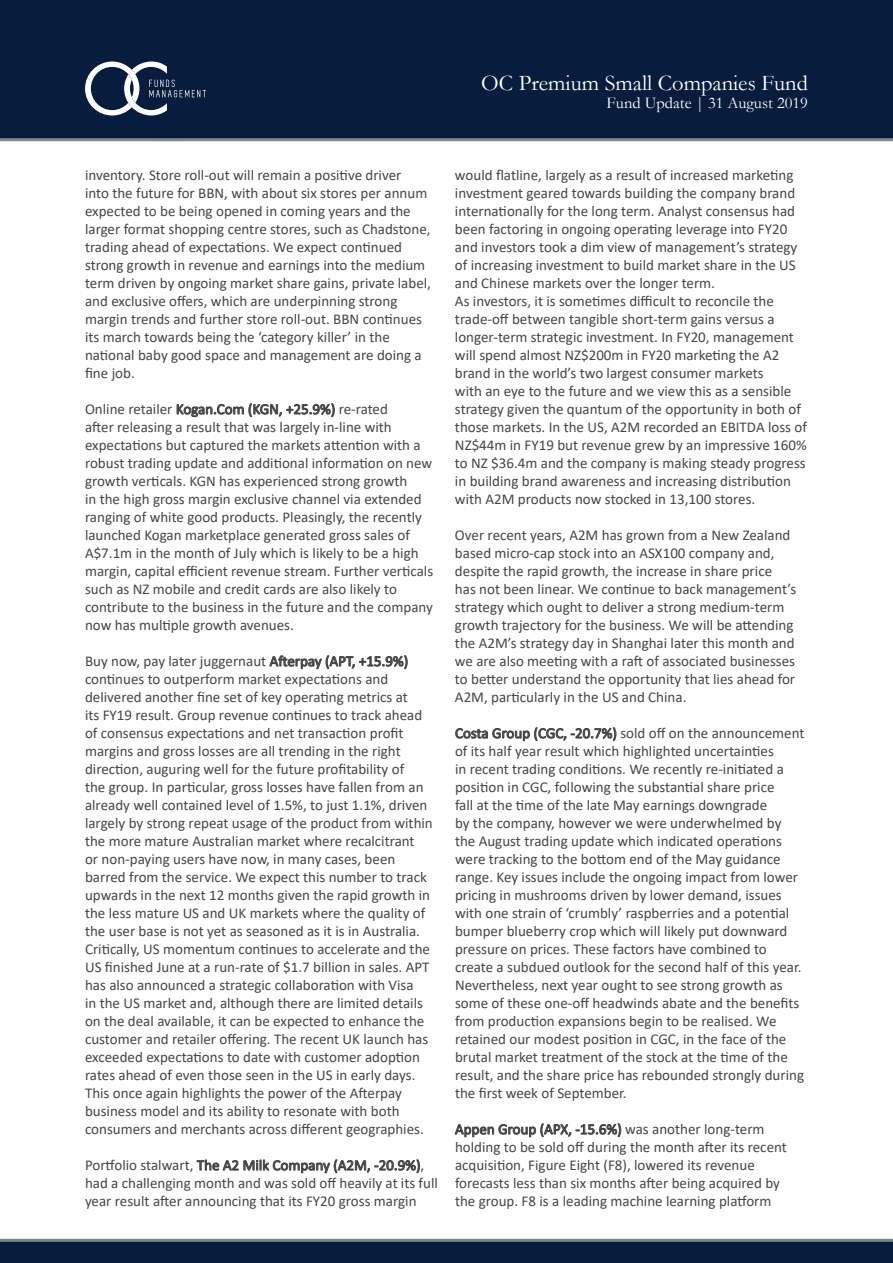
<style>
.page{position:relative;width:893px;height:1263px;background:#fff}
.page>*{position:absolute;margin:0;border:0;box-sizing:border-box;transform-origin:0 0}
.t1{font:22.5px "Garamond";color:#fff}
.t2{font:16.5px "Garamond";color:#fff}
.t3{font:15px/18px "Calibri";color:#454647}
</style>
<div class="page">
<div style="left:0;top:1240px;width:893px;height:23px;background:#081d3e"></div>
<hr style="left:0;top:1239px;width:893px;height:3px;background:#7e868d">
<div style="left:0;top:0;width:893px;height:138px;background:#081d3e"></div>
<hr style="left:0;top:138px;width:893px;height:3px;background:#7e868d">
<svg style="left:85px;top:61px;width:121px;height:54px"></svg>
<svg style="left:177px;top:403px;width:158px;height:15px"></svg>
<svg style="left:269px;top:655px;width:139px;height:15px"></svg>
<svg style="left:197px;top:1159px;width:223px;height:15px"></svg>
<svg style="left:455px;top:727px;width:161px;height:15px"></svg>
<svg style="left:455px;top:1123px;width:166px;height:15px"></svg>
<h1 class="t1" style="left:481px;top:68px;width:328px">OC Premium Small Companies Fund</h1>
<p class="t2" style="left:607px;top:92px;width:203px">Fund Update | 31 August 2019</p>
<p class="t3" style="left:85px;top:166px;width:347px">inventory. Store roll-out will remain a positive driver<br>into the future for BBN, with about six stores per annum expected to be being opened in coming years and the larger format shopping centre stores, such as Chadstone, trading ahead of expectations. We expect continued strong growth in revenue and earnings into the medium term driven by ongoing market share gains, private label, and exclusive offers, which are underpinning strong margin trends and further store roll-out. BBN continues its march towards being the ‘category killer’ in the national baby good space and management are doing a fine job.</p>
<p class="t3" style="left:85px;top:400px;width:350px">Online retailer Kogan.Com (KGN, +25.9%) re-rated<br>after releasing a result that was largely in-line with expectations but captured the markets attention with a robust trading update and additional information on new growth verticals. KGN has experienced strong growth<br>in the high gross margin exclusive channel via extended ranging of white good products. Pleasingly, the recently launched Kogan marketplace generated gross sales of A$7.1m in the month of July which is likely to be a high margin, capital efficient revenue stream. Further verticals such as NZ mobile and credit cards are also likely to contribute to the business in the future and the company now has multiple growth avenues.</p>
<p class="t3" style="left:85px;top:652px;width:349px">Buy now, pay later juggernaut Afterpay (APT, +15.9%) continues to outperform market expectations and delivered another fine set of key operating metrics at<br>its FY19 result. Group revenue continues to track ahead of consensus expectations and net transaction profit margins and gross losses are all trending in the right direction, auguring well for the future profitability of<br>the group. In particular, gross losses have fallen from an already well contained level of 1.5%, to just 1.1%, driven largely by strong repeat usage of the product from within the more mature Australian market where recalcitrant<br>or non-paying users have now, in many cases, been barred from the service. We expect this number to track upwards in the next 12 months given the rapid growth in the less mature US and UK markets where the quality of the user base is not yet as seasoned as it is in Australia.<br>Critically, US momentum continues to accelerate and the US finished June at a run-rate of $1.7 billion in sales. APT has also announced a strategic collaboration with Visa<br>in the US market and, although there are limited details on the deal available, it can be expected to enhance the customer and retailer offering. The recent UK launch has exceeded expectations to date with customer adoption rates ahead of even those seen in the US in early days.<br>This once again highlights the power of the Afterpay business model and its ability to resonate with both consumers and merchants across different geographies.</p>
<p class="t3" style="left:85px;top:1156px;width:354px">Portfolio stalwart, The A2 Milk Company (A2M, -20.9%), had a challenging month and was sold off heavily at its full year result after announcing that its FY20 gross margin</p>
<p class="t3" style="left:455px;top:166px;width:353px">would flatline, largely as a result of increased marketing investment geared towards building the company brand internationally for the long term. Analyst consensus had been factoring in ongoing operating leverage into FY20 and investors took a dim view of management’s strategy of increasing investment to build market share in the US and Chinese markets over the longer term.<br>As investors, it is sometimes difficult to reconcile the trade-off between tangible short-term gains versus a longer-term strategic investment. In FY20, management will spend almost NZ$200m in FY20 marketing the A2 brand in the world’s two largest consumer markets<br>with an eye to the future and we view this as a sensible strategy given the quantum of the opportunity in both of those markets. In the US, A2M recorded an EBITDA loss of NZ$44m in FY19 but revenue grew by an impressive 160% to NZ $36.4m and the company is making steady progress in building brand awareness and increasing distribution with A2M products now stocked in 13,100 stores.</p>
<p class="t3" style="left:455px;top:526px;width:343px">Over recent years, A2M has grown from a New Zealand based micro-cap stock into an ASX100 company and, despite the rapid growth, the increase in share price has not been linear. We continue to back management’s strategy which ought to deliver a strong medium-term growth trajectory for the business. We will be attending the A2M’s strategy day in Shanghai later this month and we are also meeting with a raft of associated businesses to better understand the opportunity that lies ahead for A2M, particularly in the US and China.</p>
<p class="t3" style="left:455px;top:724px;width:351px">Costa Group (CGC, -20.7%) sold off on the announcement of its half year result which highlighted uncertainties<br>in recent trading conditions. We recently re-initiated a position in CGC, following the substantial share price<br>fall at the time of the late May earnings downgrade<br>by the company, however we were underwhelmed by the August trading update which indicated operations were tracking to the bottom end of the May guidance range. Key issues include the ongoing impact from lower pricing in mushrooms driven by lower demand, issues with one strain of ‘crumbly’ raspberries and a potential bumper blueberry crop which will likely put downward pressure on prices. These factors have combined to create a subdued outlook for the second half of this year.<br>Nevertheless, next year ought to see strong growth as some of these one-off headwinds abate and the benefits from production expansions begin to be realised. We retained our modest position in CGC, in the face of the brutal market treatment of the stock at the time of the result, and the share price has rebounded strongly during the first week of September.</p>
<p class="t3" style="left:455px;top:1120px;width:333px">Appen Group (APX, -15.6%) was another long-term holding to be sold off during the month after its recent acquisition, Figure Eight (F8), lowered its revenue forecasts less than six months after being acquired by the group. F8 is a leading machine learning platform</p>
</div>
